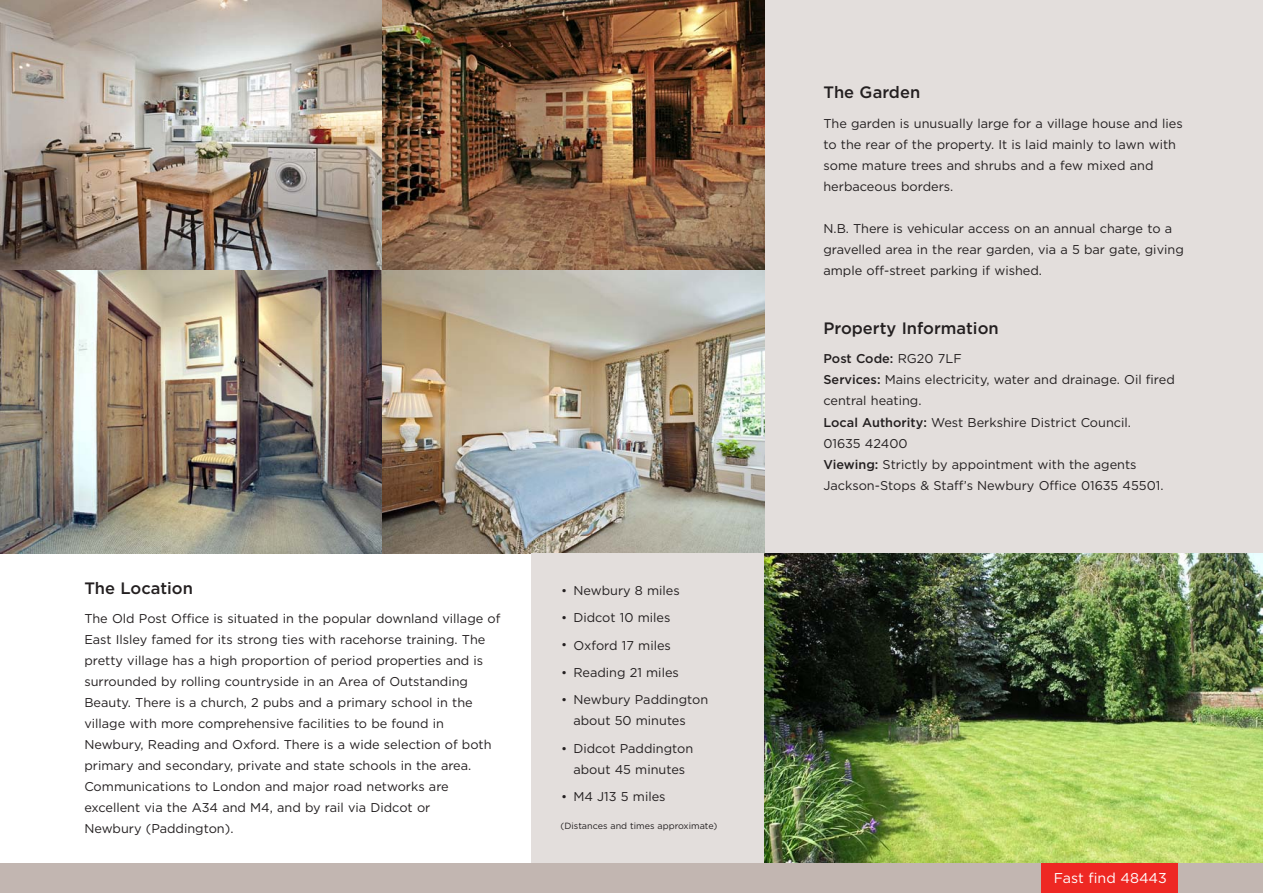
<style>
.page{position:relative;width:1263px;height:893px;background:#fff}
.page>*{position:absolute;margin:0;border:0;box-sizing:border-box;transform-origin:0 0}
.t1{font:500 16.5px "Gotham";color:#231f20}
.t2{font:14.25px "Gotham";color:#fff}
.t3{font:12.75px/21px "Gotham";color:#231f20}
.t4{font:9px "Gotham";color:#231f20}
.s1{font-family:"Helvetica";font-size:15px}
.s2{font-weight:500}
</style>
<div class="page">
<img style="left:0;top:0;width:765px;height:553px">
<div style="left:765px;top:0;width:497px;height:553px;background:#e3dedc"></div>
<div style="left:531px;top:553px;width:234px;height:310px;background:#e3dedc"></div>
<img style="left:765px;top:553px;width:497px;height:310px">
<div style="left:0;top:863px;width:1262px;height:30px;background:#c2b6b1"></div>
<div style="left:1041px;top:863px;width:136px;height:30px;background:#ee2823"></div>
<p class="t1" style="left:84px;top:582px;width:110px">The Location</p>
<p class="t3" style="left:84px;top:609px;width:418px">The Old Post Office is situated in the popular downland village of East Ilsley famed for its strong ties with racehorse training. The pretty village has a high proportion of period properties and is surrounded by rolling countryside in an Area of Outstanding Beauty. There is a church, 2 pubs and a primary school in the village with more comprehensive facilities to be found in Newbury, Reading and Oxford. There is a wide selection of both primary and secondary, private and state schools in the area.<br>Communications to London and major road networks are excellent via the A34 and M4, and by rail via Didcot or<br>Newbury (Paddington).</p>
<p class="t3" style="left:561px;top:581px;width:121px"><span class="s1">•</span> Newbury 8 miles</p>
<p class="t3" style="left:561px;top:608px;width:111px"><span class="s1">•</span> Didcot 10 miles</p>
<p class="t3" style="left:561px;top:635px;width:112px"><span class="s1">•</span> Oxford 17 miles</p>
<p class="t3" style="left:561px;top:663px;width:120px"><span class="s1">•</span> Reading 21 miles</p>
<p class="t3" style="left:573px;top:690px;width:136px;text-indent:-13px"><span class="s1">•</span> Newbury Paddington about 50 minutes</p>
<p class="t3" style="left:561px;top:738px;width:134px;text-align:center"><span class="s1">•</span> Didcot Paddington about 45 minutes</p>
<p class="t3" style="left:561px;top:787px;width:106px"><span class="s1">•</span> M4 J13 5 miles</p>
<p class="t4" style="left:561px;top:822px;width:158px">(Distances and times approximate)</p>
<p class="t1" style="left:823px;top:86px;width:98px">The Garden</p>
<p class="t3" style="left:823px;top:114px;width:361px">The garden is unusually large for a village house and lies to the rear of the property. It is laid mainly to lawn with some mature trees and shrubs and a few mixed and herbaceous borders.</p>
<p class="t3" style="left:823px;top:219px;width:362px">N.B. There is vehicular access on an annual charge to a gravelled area in the rear garden, via a 5 bar gate, giving ample off-street parking if wished.</p>
<p class="t1" style="left:823px;top:322px;width:177px">Property Information</p>
<p class="t3" style="left:823px;top:349px;width:353px"><span class="s2">Post Code:</span> RG20 7LF<br><span class="s2">Services:</span> Mains electricity, water and drainage. Oil fired central heating.<br><span class="s2">Local Authority:</span> West Berkshire District Council.<br>01635 42400<br><span class="s2">Viewing:</span> Strictly by appointment with the agents Jackson-Stops &amp; Staff’s Newbury Office 01635 45501.</p>
<p class="t2" style="left:1054px;top:873px;width:114px">Fast find 48443</p>
</div>
